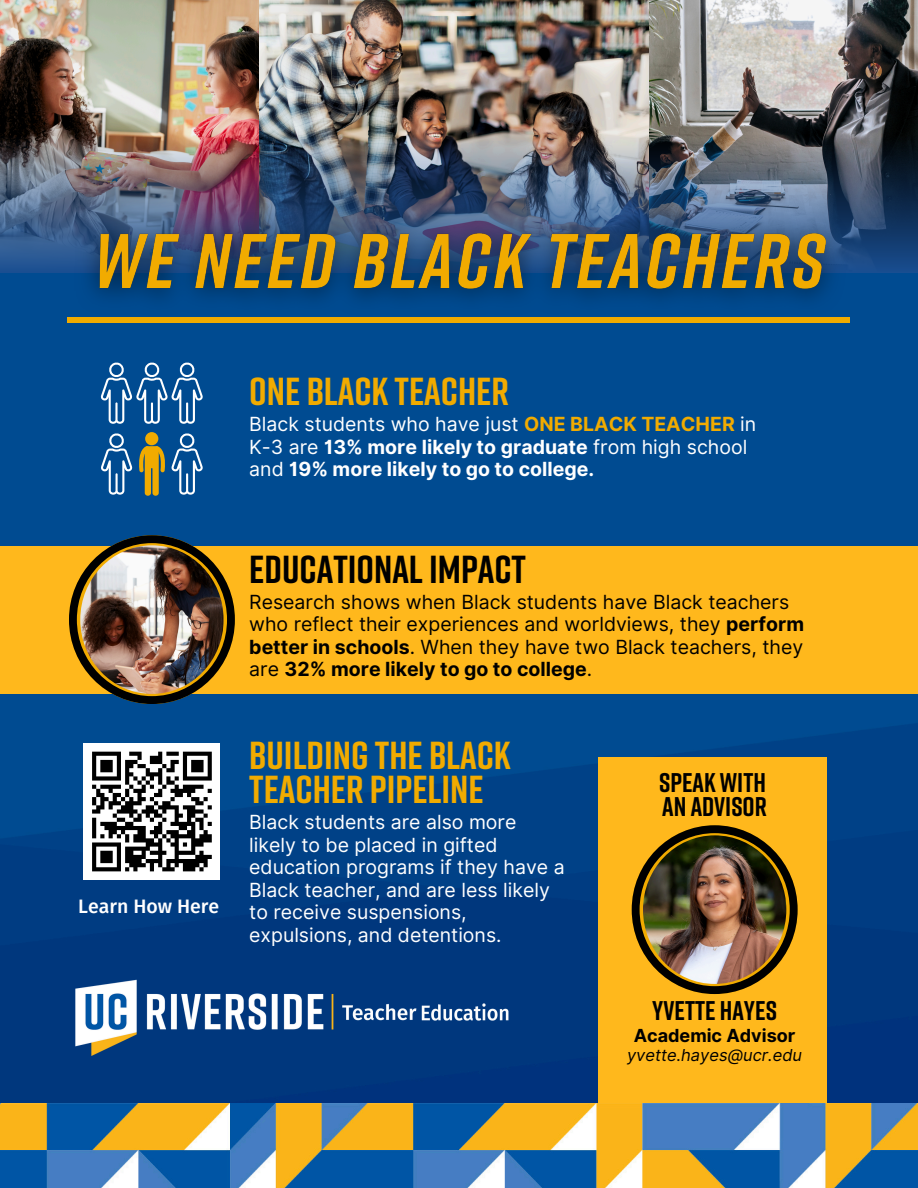
<style>
.page{position:relative;width:918px;height:1188px;background:#fff}
.page>*{position:absolute;margin:0;border:0;box-sizing:border-box;transform-origin:0 0}
.t1{font:700 39px/33.8px "Rift";color:#f1ab00}
.t2{font:700 39px "Rift";color:#000}
.t3{font:700 27px/23.7px "Rift";color:#000}
.t4{font:19.5px/22.5px "Inter";color:#000}
.t5{font:19.5px/22.5px "Inter";color:#fff}
.t6{font:700 19.5px/22.5px "Inter";color:#fff}
.t7{font:500 19.5px "Fira Sans";color:#fff}
.t8{font:700 18px "Inter";color:#000}
.t9{font:italic 16.5px "Inter";color:#000}
.s1{font-weight:400}
.s2{color:#f1ab00}
.s3{font-weight:700}
</style>
<div class="page">
<img style="left:0;top:272px;width:918px;height:916px">
<img style="left:0;top:0;width:918px;height:136px">
<img style="left:0;top:136px;width:918px;height:136px">
<svg style="left:101px;top:362px;width:102px;height:62px;background:#3570a8"></svg>
<svg style="left:101px;top:433px;width:102px;height:63px;background:#44718d"></svg>
<div style="left:145px;top:432px;width:13px;height:13px;background:#f1ab00;border-radius:50%"></div>
<div style="left:0;top:546px;width:918px;height:147px;background:#ffb81c"></div>
<svg style="left:598px;top:757px;width:228px;height:431px;background:#ddaf3d"></svg>
<img style="left:68px;top:936px;width:449px;height:129px">
<svg style="left:69px;top:535px;width:165px;height:169px"></svg>
<img style="left:80px;top:545px;width:144px;height:149px;border-radius:50%">
<div style="left:84px;top:743px;width:136px;height:137px;background:#fff"></div>
<svg style="left:92px;top:751px;width:120px;height:121px"></svg>
<svg style="left:632px;top:825px;width:165px;height:169px;background:#a2740e"></svg>
<img style="left:643px;top:835px;width:143px;height:149px;border-radius:50%">
<img style="left:67px;top:202px;width:794px;height:123px">
<p class="t7" style="left:78px;top:895px;width:142px">Learn How Here</p>
<p class="t1" style="left:249px;top:374px;width:261px">ONE BLACK TEACHER</p>
<p class="t6" style="left:249px;top:413px;width:509px"><span class="s1">Black students who have just</span> <span class="s2">ONE BLACK TEACHER</span> <span class="s1">in<br>K-3 are</span> 13% more likely to graduate <span class="s1">from high school and</span> 19% more likely to go to college.</p>
<p class="t2" style="left:249px;top:545px;width:278px">EDUCATIONAL IMPACT</p>
<p class="t4" style="left:249px;top:590px;width:556px">Research shows when Black students have Black teachers who reflect their experiences and worldviews, they <span class="s3">perform better in schools</span>. When they have two Black teachers, they are <span class="s3">32% more likely to go to college</span>.</p>
<p class="t1" style="left:249px;top:738px;width:263px">BUILDING THE BLACK<br>TEACHER PIPELINE</p>
<p class="t5" style="left:249px;top:811px;width:317px">Black students are also more likely to be placed in gifted education programs if they have a<br>Black teacher, and are less likely to receive suspensions, expulsions, and detentions.</p>
<p class="t3" style="left:659px;top:770px;width:109px">SPEAK WITH<br>AN ADVISOR</p>
<p class="t3" style="left:652px;top:998px;width:126px">YVETTE HAYES</p>
<h2 class="t8" style="left:634px;top:1024px;width:163px">Academic Advisor</h2>
<h5 class="t9" style="left:627px;top:1045px;width:177px">yvette.hayes@ucr.edu</h5>
</div>
